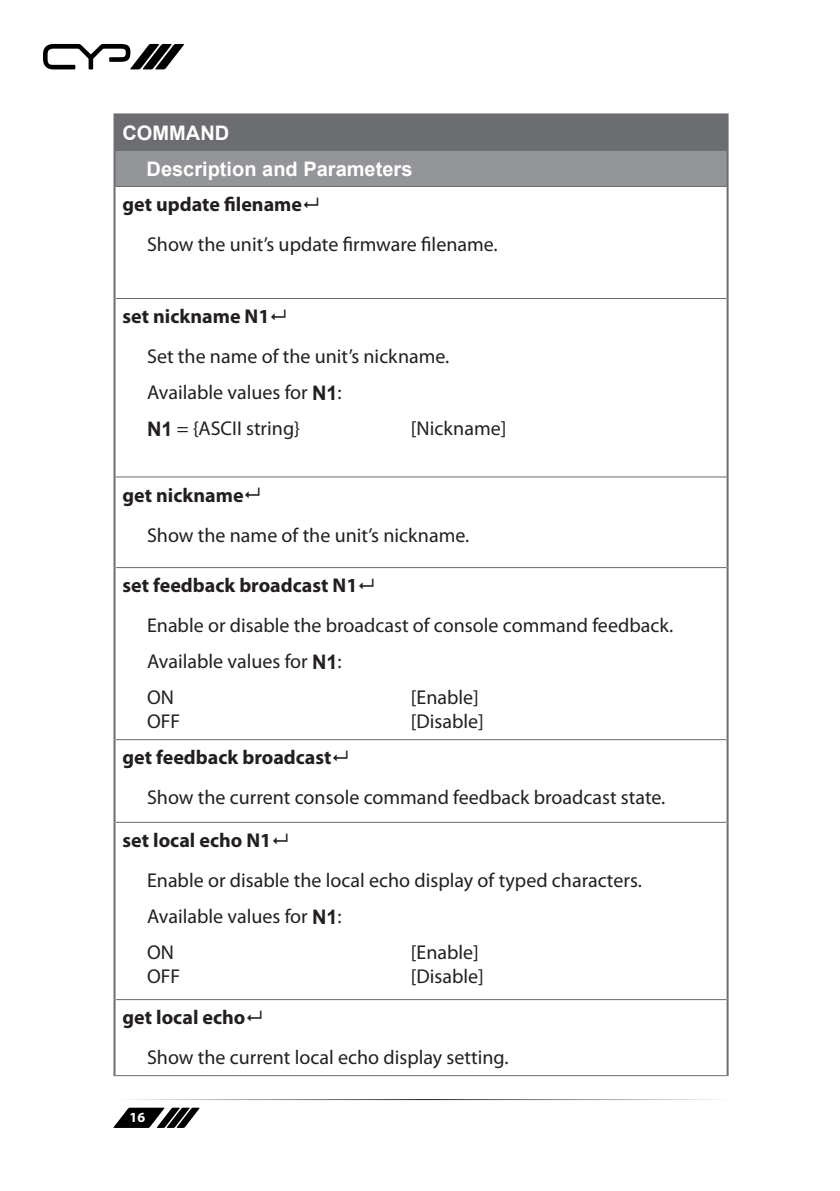
<style>
.page{position:relative;width:840px;height:1191px;background:#fff}
.page>*{position:absolute;margin:0;border:0;box-sizing:border-box;transform-origin:0 0}
.t1{font:20px/36px "Myriad Pro";color:#231f20}
.t2{font:700 20px "Myriad Pro";color:#231f20}
.t3{font:700 20px/36px "Arial";color:#fff}
.t4{font:700 14px "Myriad Pro";color:#fff}
.s1{font-family:"Arial";font-weight:700}
</style>
<div class="page">
<svg style="left:43px;top:44px;width:141px;height:25px"></svg>
<svg style="left:113px;top:1107px;width:86px;height:21px"></svg>
<div style="left:114px;top:114px;width:613px;height:36px;background:#6c6d70"></div>
<div style="left:114px;top:150px;width:613px;height:36px;background:#939598"></div>
<hr style="left:113px;top:115px;width:2px;height:35px;background:#6c6d70">
<hr style="left:113px;top:113px;width:615px;height:2px;background:#6c6d70">
<hr style="left:726px;top:115px;width:2px;height:35px;background:#6c6d70">
<hr style="left:113px;top:150px;width:2px;height:36px;background:#6c6d70">
<hr style="left:115px;top:150px;width:611px;height:1px;background:#6c6d70">
<hr style="left:726px;top:150px;width:2px;height:36px;background:#6c6d70">
<hr style="left:115px;top:186px;width:611px;height:1px;background:#6c6d70">
<hr style="left:113px;top:186px;width:2px;height:112px;background:#6c6d70">
<hr style="left:113px;top:298px;width:2px;height:179px;background:#6c6d70">
<hr style="left:113px;top:477px;width:2px;height:90px;background:#6c6d70">
<hr style="left:113px;top:567px;width:2px;height:172px;background:#6c6d70">
<hr style="left:113px;top:739px;width:2px;height:83px;background:#6c6d70">
<hr style="left:726px;top:186px;width:2px;height:112px;background:#6c6d70">
<hr style="left:726px;top:298px;width:2px;height:179px;background:#6c6d70">
<hr style="left:726px;top:477px;width:2px;height:90px;background:#6c6d70">
<hr style="left:726px;top:567px;width:2px;height:172px;background:#6c6d70">
<hr style="left:726px;top:739px;width:2px;height:83px;background:#6c6d70">
<hr style="left:115px;top:298px;width:611px;height:1px;background:#6c6d70">
<hr style="left:115px;top:476px;width:611px;height:1px;background:#6c6d70">
<hr style="left:115px;top:567px;width:611px;height:1px;background:#6c6d70">
<hr style="left:115px;top:739px;width:611px;height:1px;background:#6c6d70">
<hr style="left:113px;top:822px;width:2px;height:177px;background:#6c6d70">
<hr style="left:115px;top:822px;width:611px;height:1px;background:#6c6d70">
<hr style="left:726px;top:822px;width:2px;height:177px;background:#6c6d70">
<hr style="left:113px;top:999px;width:2px;height:76px;background:#6c6d70">
<hr style="left:115px;top:999px;width:611px;height:1px;background:#6c6d70">
<hr style="left:726px;top:999px;width:2px;height:76px;background:#6c6d70">
<hr style="left:113px;top:1075px;width:615px;height:1px;background:#6c6d70">
<p class="t3" style="left:146px;top:115px;width:267px;text-indent:-24px">COMMAND<br>Description and Parameters</p>
<p class="t2" style="left:122px;top:191px;width:181px">get update filename</p>
<p class="t1" style="left:147px;top:226px;width:352px">Show the unit’s update firmware filename.</p>
<p class="t2" style="left:122px;top:303px;width:148px">set nickname N1</p>
<p class="t1" style="left:147px;top:338px;width:304px">Set the name of the unit’s nickname.<br>Available values for <span class="s1">N1</span>:<br><span class="s1">N1</span> = {ASCII string}</p>
<p class="t1" style="left:410px;top:410px;width:97px">[Nickname]</p>
<p class="t2" style="left:122px;top:482px;width:122px">get nickname</p>
<p class="t1" style="left:147px;top:517px;width:323px">Show the name of the unit’s nickname.</p>
<p class="t2" style="left:122px;top:572px;width:236px">set feedback broadcast N1</p>
<p class="t1" style="left:147px;top:607px;width:527px">Enable or disable the broadcast of console command feedback.<br>Available values for <span class="s1">N1</span>:<br>ON</p>
<p class="t1" style="left:410px;top:679px;width:70px">[Enable]</p>
<p class="t1" style="left:147px;top:703px;width:35px">OFF</p>
<p class="t1" style="left:410px;top:703px;width:75px">[Disable]</p>
<p class="t2" style="left:122px;top:744px;width:210px">get feedback broadcast</p>
<p class="t1" style="left:147px;top:779px;width:519px">Show the current console command feedback broadcast state.</p>
<p class="t2" style="left:122px;top:827px;width:150px">set local echo N1</p>
<p class="t1" style="left:147px;top:862px;width:496px">Enable or disable the local echo display of typed characters.<br>Available values for <span class="s1">N1</span>:<br>ON</p>
<p class="t1" style="left:410px;top:934px;width:70px">[Enable]</p>
<p class="t1" style="left:147px;top:958px;width:35px">OFF</p>
<p class="t1" style="left:410px;top:958px;width:75px">[Disable]</p>
<p class="t2" style="left:122px;top:1004px;width:124px">get local echo</p>
<p class="t1" style="left:147px;top:1039px;width:363px">Show the current local echo display setting.</p>
<p class="t4" style="left:130px;top:1108px;width:17px">16</p>
</div>
